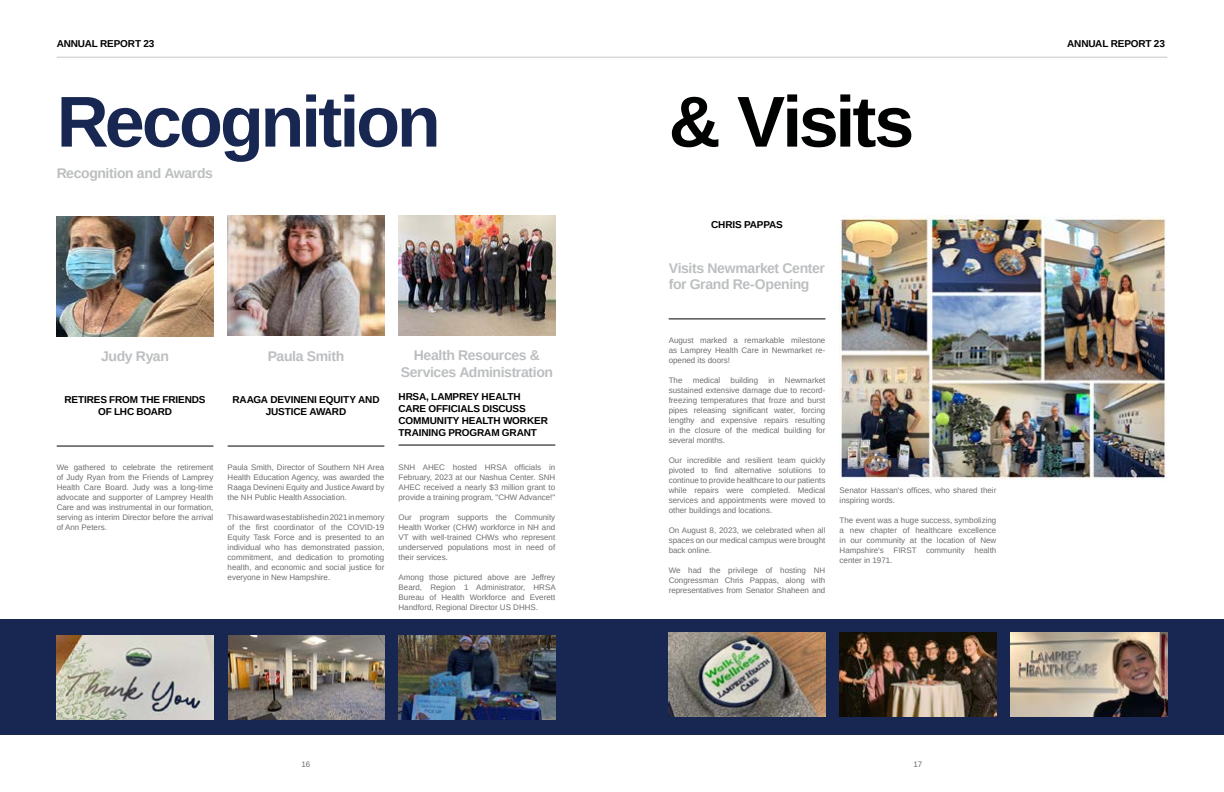
<style>
.page{position:relative;width:1224px;height:792px;background:#fff}
.page>*{position:absolute;margin:0;border:0;box-sizing:border-box;transform-origin:0 0}
.t1{font:700 72px "Arimo";letter-spacing:-.045em;color:#182751}
.t2{font:700 72px "Arimo";letter-spacing:-.04em;color:#000101}
.t3{font:700 14px/16.8px "Arimo";letter-spacing:-.025em;color:#bcbec0;text-align:center}
.t4{font:700 10px/12px "Arimo";letter-spacing:-.015em;color:#000;text-align:center}
.t5{font:8px/10px "Arimo";color:#6d6e71;text-align:justify}
</style>
<div class="page">
<div style="left:0;top:619px;width:1224px;height:116px;background:#182751"></div>
<img style="left:228px;top:216px;width:156px;height:120px">
<img style="left:399px;top:216px;width:156px;height:120px">
<img style="left:840px;top:216px;width:326px;height:264px">
<hr style="left:57px;top:57px;width:1110px;height:1px;background:#c7c8ca">
<hr style="left:228px;top:446px;width:156px;height:1px;background:#000">
<hr style="left:399px;top:445px;width:156px;height:1px;background:#000">
<img style="left:57px;top:216px;width:156px;height:120px">
<hr style="left:57px;top:446px;width:156px;height:1px;background:#000">
<hr style="left:669px;top:318px;width:156px;height:1px;background:#000">
<img style="left:399px;top:636px;width:156px;height:83px">
<img style="left:228px;top:636px;width:157px;height:83px">
<img style="left:57px;top:636px;width:156px;height:83px">
<img style="left:669px;top:633px;width:156px;height:83px">
<img style="left:840px;top:633px;width:156px;height:83px">
<img style="left:1011px;top:633px;width:156px;height:83px">
<p class="t4" style="left:57px;top:37px;width:99px">ANNUAL REPORT 23</p>
<h1 class="t1" style="left:57px;top:72px;width:386px">Recognition</h1>
<h2 class="t3" style="left:57px;top:165px;width:158px">Recognition and Awards</h2>
<h2 class="t3" style="left:101px;top:348px;width:70px">Judy Ryan</h2>
<p class="t4" style="left:65px;top:393px;width:143px">RETIRES FROM THE FRIENDS<br>OF LHC BOARD</p>
<h2 class="t3" style="left:268px;top:348px;width:78px">Paula Smith</h2>
<p class="t4" style="left:232px;top:393px;width:149px">RAAGA DEVINENI EQUITY AND<br>JUSTICE AWARD</p>
<h2 class="t3" style="left:401px;top:347px;width:154px">Health Resources &amp;<br>Services Administration</h2>
<p class="t4" style="left:399px;top:390px;width:151px;text-align:left">HRSA, LAMPREY HEALTH<br>CARE OFFICIALS DISCUSS<br>COMMUNITY HEALTH WORKER<br>TRAINING PROGRAM GRANT</p>
<p class="t5" style="left:57px;top:462px;width:158px">We gathered to celebrate the retirement of Judy Ryan from the Friends of Lamprey Health Care Board. Judy was a long-time advocate and supporter of Lamprey Health Care and was instrumental in our formation, serving as interim Director before the arrival of Ann Peters.</p>
<p class="t5" style="left:228px;top:462px;width:158px">Paula Smith, Director of Southern NH Area Health Education Agency, was awarded the Raaga Devineni Equity and Justice Award by the NH Public Health Association.</p>
<p class="t5" style="left:228px;top:512px;width:158px">This award was established in 2021 in memory of the first coordinator of the COVID-19<br>Equity Task Force and is presented to an individual who has demonstrated passion, commitment, and dedication to promoting health, and economic and social justice for everyone in New Hampshire.</p>
<p class="t5" style="left:399px;top:462px;width:158px">SNH AHEC hosted HRSA officials in February, 2023 at our Nashua Center. SNH AHEC received a nearly $3 million grant to provide a training program, "CHW Advance!"</p>
<p class="t5" style="left:399px;top:512px;width:158px">Our program supports the Community Health Worker (CHW) workforce in NH and VT with well-trained CHWs who represent underserved populations most in need of their services.</p>
<p class="t5" style="left:399px;top:572px;width:159px">Among those pictured above are Jeffrey Beard, Region 1 Administrator, HRSA Bureau of Health Workforce and Everett Handford, Regional Director US DHHS.</p>
<h1 class="t2" style="left:669px;top:72px;width:247px">&amp; Visits</h1>
<p class="t4" style="left:711px;top:219px;width:73px">CHRIS PAPPAS</p>
<h2 class="t3" style="left:669px;top:260px;width:158px;text-align:left">Visits Newmarket Center for Grand Re-Opening</h2>
<p class="t5" style="left:669px;top:335px;width:158px">August marked a remarkable milestone as Lamprey Health Care in Newmarket re&shy;opened its doors!</p>
<p class="t5" style="left:669px;top:375px;width:15px">The</p>
<p class="t5" style="left:693px;top:375px;width:29px">medical</p>
<p class="t5" style="left:731px;top:375px;width:29px">building</p>
<p class="t5" style="left:768px;top:375px;width:8px">in</p>
<p class="t5" style="left:669px;top:375px;width:158px;text-indent:116px">Newmarket sustained extensive damage due to record&shy;freezing temperatures that froze and burst pipes releasing significant water, forcing lengthy and expensive repairs resulting in the closure of the medical building for several months.</p>
<p class="t5" style="left:669px;top:455px;width:158px">Our incredible and resilient team quickly pivoted to find alternative solutiions to continue to provide healthcare to our patients while repairs were completed. Medical services and appointments were moved to other buildings and locations.</p>
<p class="t5" style="left:669px;top:525px;width:158px">On August 8, 2023, we celebrated when all spaces on our medical campus were brought back online.</p>
<p class="t5" style="left:669px;top:565px;width:158px">We had the privilege of hosting NH Congressman Chris Pappas, along with representatives from Senator Shaheen and</p>
<p class="t5" style="left:840px;top:485px;width:158px">Senator Hassan's offices, who shared their inspiring words.</p>
<p class="t5" style="left:840px;top:515px;width:158px">The event was a huge success, symbolizing a new chapter of healthcare excellence in our community at the location of New Hampshire's FIRST community health center in 1971.</p>
<p class="t5" style="left:302px;top:759px;width:10px">16</p>
<p class="t5" style="left:914px;top:759px;width:10px">17</p>
<p class="t4" style="left:1067px;top:37px;width:99px">ANNUAL REPORT 23</p>
</div>
